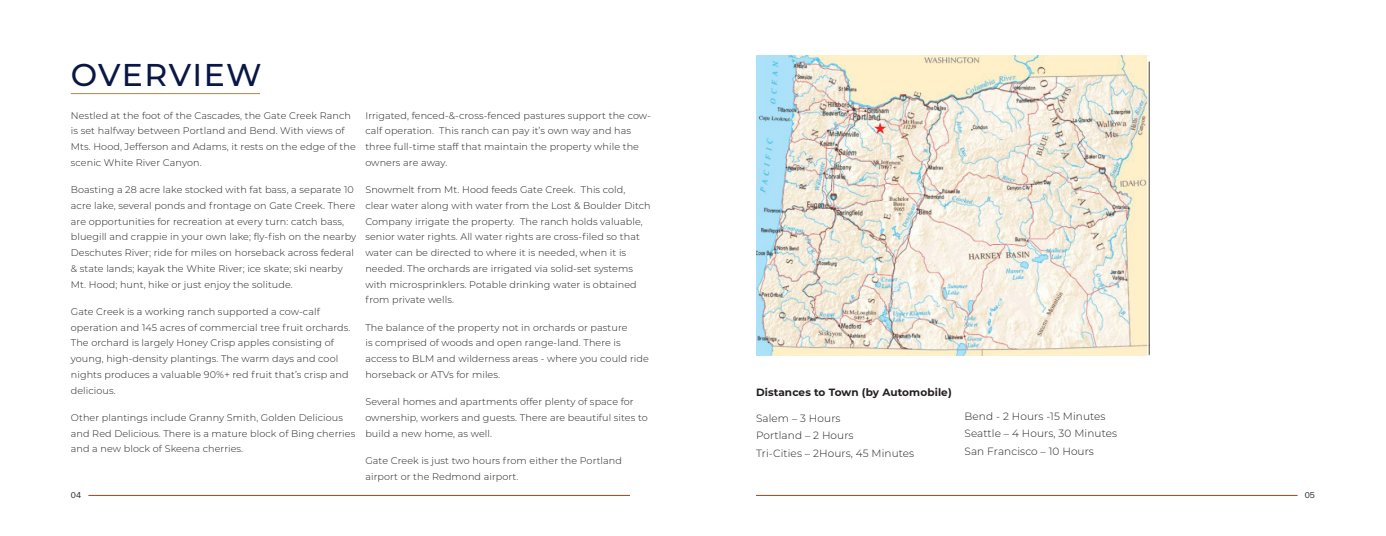
<style>
.page{position:relative;width:1386px;height:536px;background:#fff}
.page>*{position:absolute;margin:0;border:0;box-sizing:border-box;transform-origin:0 0}
.headers{font:500 31.5px "Montserrat";letter-spacing:.04em;color:#091746}
.body_copy{font:300 10.5px "Montserrat";letter-spacing:.01em;color:#231f20}
.body_copy_bold{font:700 10.5px "Montserrat";letter-spacing:.01em;color:#231f20}
.body_copy-2{font:300 9.62px/15.8px "Montserrat";letter-spacing:.01em;color:#231f20}
.t1{font:8.75px "Franklin Gothic URW Boo";color:#231f20}
</style>
<div class="page">
<hr style="left:88px;top:495px;width:542px;height:1px;background:#914a21">
<hr style="left:756px;top:495px;width:542px;height:1px;background:#914a21">
<hr style="left:71px;top:93px;width:189px;height:1px;background:#b18941">
<img style="left:756px;top:55px;width:394px;height:300px">
<svg style="left:874px;top:122px;width:12px;height:12px"></svg>
<p class="headers" style="left:71px;top:52px;width:192px">OVERVIEW</p>
<p class="body_copy-2" style="left:71px;top:107px;width:287px">Nestled at the foot of the Cascades, the Gate Creek Ranch is set halfway between Portland and Bend. With views of Mts. Hood, Jefferson and Adams, it rests on the edge of the scenic White River Canyon.</p>
<p class="body_copy-2" style="left:71px;top:181px;width:286px">Boasting a 28 acre lake stocked with fat bass, a separate 10 acre lake, several ponds and frontage on Gate Creek. There</p>
<p class="body_copy-2" style="left:71px;top:213px;width:287px">are opportunities for recreation at every turn: catch bass, bluegill and crappie in your own lake; fly-fish on the nearby Deschutes River; ride for miles on horseback across federal &amp; state lands; kayak the White River; ice skate; ski nearby Mt. Hood; hunt, hike or just enjoy the solitude.</p>
<p class="body_copy-2" style="left:71px;top:303px;width:281px">Gate Creek is a working ranch supported a cow-calf operation and 145 acres of commercial tree fruit orchards.<br>The orchard is largely Honey Crisp apples consisting of young, high-density plantings. The warm days and cool</p>
<p class="body_copy-2" style="left:71px;top:366px;width:279px">nights produces a valuable 90%+ red fruit that’s crisp and delicious.</p>
<p class="body_copy-2" style="left:71px;top:409px;width:286px">Other plantings include Granny Smith, Golden Delicious and Red Delicious. There is a mature block of Bing cherries and a new block of Skeena cherries.</p>
<p class="body_copy-2" style="left:365px;top:107px;width:287px">Irrigated, fenced-&amp;-cross-fenced pastures support the cow&shy;calf operation. This ranch can pay it’s own way and has three full-time staff that maintain the property while the owners are away.</p>
<p class="body_copy-2" style="left:365px;top:181px;width:287px">Snowmelt from Mt. Hood feeds Gate Creek. This cold, clear water along with water from the Lost &amp; Boulder Ditch Company irrigate the property. The ranch holds valuable, senior water rights. All water rights are cross-filed so that water can be directed to where it is needed, when it is needed. The orchards are irrigated via solid-set systems with microsprinklers. Potable drinking water is obtained from private wells.</p>
<p class="body_copy-2" style="left:365px;top:319px;width:285px">The balance of the property not in orchards or pasture<br>is comprised of woods and open range-land. There is access to BLM and wilderness areas - where you could ride horseback or ATVs for miles.</p>
<p class="body_copy-2" style="left:365px;top:393px;width:284px">Several homes and apartments offer plenty of space for ownership, workers and guests. There are beautiful sites to build a new home, as well.</p>
<p class="body_copy-2" style="left:365px;top:452px;width:258px">Gate Creek is just two hours from either the Portland airport or the Redmond airport.</p>
<p class="body_copy_bold" style="left:756px;top:385px;width:197px">Distances to Town (by Automobile)</p>
<p class="body_copy" style="left:756px;top:410px;width:86px">Salem – 3 Hours</p>
<p class="body_copy" style="left:756px;top:428px;width:99px">Portland – 2 Hours</p>
<p class="body_copy" style="left:756px;top:445px;width:160px">Tri-Cities – 2Hours, 45 Minutes</p>
<p class="body_copy" style="left:965px;top:409px;width:143px">Bend - 2 Hours -15 Minutes</p>
<p class="body_copy" style="left:965px;top:426px;width:154px">Seattle – 4 Hours, 30 Minutes</p>
<p class="body_copy" style="left:965px;top:444px;width:131px">San Francisco – 10 Hours</p>
<p class="t1" style="left:71px;top:490px;width:12px">04</p>
<p class="t1" style="left:1305px;top:490px;width:12px">05</p>
</div>
